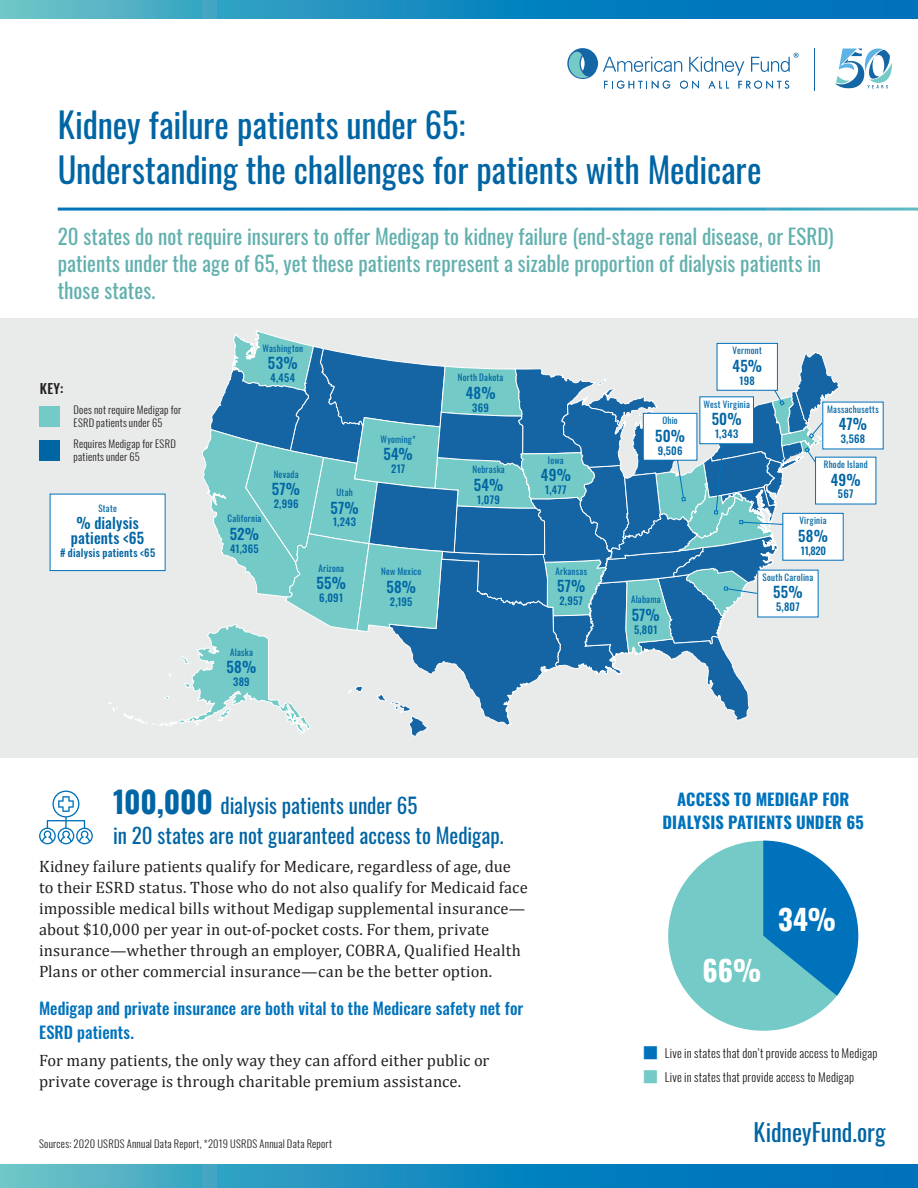
<style>
.page{position:relative;width:918px;height:1188px;background:#fff}
.page>*{position:absolute;margin:0;border:0;box-sizing:border-box;transform-origin:0 0}
.t1{font:34.5px/45px "Oswald";letter-spacing:-.005em;color:#0065a4}
.t2{font:700 28.5px "Oswald";color:#fff}
.t3{font:24px "Oswald";color:#0065a4}
.t4{font:21px/27px "Oswald";color:#62b0ae}
.t5{font:21px/30px "Oswald";color:#0065a4}
.t6{font:16.5px/21px "Cambria";letter-spacing:.005em;color:#231f20}
.t7{font:500 16.5px/24px "Oswald";letter-spacing:.005em;color:#0072bc}
.t8{font:700 16.5px/22.5px "Oswald";letter-spacing:.01em;color:#0072bc;text-align:center}
.t9{font:500 15px/15px "Oswald";letter-spacing:.015em;color:#0065a4;text-align:center}
.t10{font:500 13.5px "Oswald";color:#231f20}
.t11{font:300 12px "Oswald";letter-spacing:.02em;color:#231f20}
.t12{font:300 10.5px/13.5px "Oswald";letter-spacing:.02em;color:#231f20}
.t13{font:500 10.5px "Oswald";letter-spacing:.025em;color:#0065a4}
.t14{font:9px "Oswald";letter-spacing:.025em;color:#0065a4}
.s1{font-weight:700;font-size:30px}
.s2{color:#0072bc}
.s3{color:#73cac7}
</style>
<div class="page">
<div style="left:0;top:318px;width:918px;height:440px;background:#e9eaea"></div>
<svg style="left:836px;top:49px;width:56px;height:39px"></svg>
<svg style="left:567px;top:48px;width:232px;height:41px"></svg>
<hr style="left:814px;top:49px;width:1px;height:42px;background:#1466a5">
<div style="left:40px;top:440px;width:20px;height:20px;background:#0065a4"></div>
<div style="left:40px;top:406px;width:20px;height:21px;background:#73cac7"></div>
<div style="left:50px;top:494px;width:115px;height:77px;background:#fff"></div>
<div style="left:50px;top:494px;width:115px;height:77px;border:1px solid #0072bc"></div>
<svg style="left:108px;top:330px;width:732px;height:407px"></svg>
<div style="left:700px;top:397px;width:54px;height:47px;background:#fff"></div>
<div style="left:700px;top:397px;width:54px;height:47px;border:1px solid #0072bc"></div>
<div style="left:643px;top:413px;width:54px;height:47px;background:#fff"></div>
<div style="left:643px;top:413px;width:54px;height:47px;border:1px solid #0072bc"></div>
<div style="left:823px;top:402px;width:60px;height:47px;background:#fff"></div>
<div style="left:717px;top:343px;width:60px;height:47px;background:#fff"></div>
<div style="left:717px;top:343px;width:61px;height:47px;border:1px solid #0072bc"></div>
<div style="left:816px;top:457px;width:60px;height:47px;background:#fff"></div>
<div style="left:783px;top:513px;width:60px;height:47px;background:#fff"></div>
<div style="left:758px;top:570px;width:60px;height:47px;background:#fff"></div>
<svg style="left:39px;top:791px;width:54px;height:53px"></svg>
<svg style="left:668px;top:841px;width:190px;height:190px"></svg>
<svg style="left:0;top:1164px;width:918px;height:24px;background:#1d8ec0"></svg>
<svg style="left:0;top:0;width:918px;height:19px;background:#1e8fc0"></svg>
<h1 class="t1" style="left:58px;top:99px;width:705px">Kidney failure patients under 65:<br>Understanding the challenges for patients with Medicare</h1>
<p class="t4" style="left:58px;top:221px;width:777px">20 states do not require insurers to offer Medigap to kidney failure (end-stage renal disease, or ESRD) patients under the age of 65, yet these patients represent a sizable proportion of dialysis patients in those states.</p>
<p class="t10" style="left:40px;top:381px;width:25px">KEY:</p>
<p class="t12" style="left:74px;top:402px;width:109px">Does not require Medigap for<br>ESRD patients under 65</p>
<p class="t12" style="left:74px;top:435px;width:104px">Requires Medigap for ESRD patients under 65</p>
<p class="t14" style="left:98px;top:500px;width:20px">State</p>
<p class="t9" style="left:71px;top:517px;width:75px">% dialysis patients &lt;65</p>
<p class="t13" style="left:60px;top:547px;width:97px"># dialysis patients &lt;65</p>
<p class="t14" style="left:263px;top:340px;width:42px">Washington</p>
<p class="t9" style="left:268px;top:357px;width:31px">53%</p>
<p class="t13" style="left:271px;top:372px;width:26px">4,454</p>
<p class="t14" style="left:228px;top:511px;width:35px">California</p>
<p class="t9" style="left:230px;top:527px;width:31px">52%</p>
<p class="t13" style="left:230px;top:543px;width:30px">41,365</p>
<p class="t14" style="left:274px;top:466px;width:26px">Nevada</p>
<p class="t9" style="left:272px;top:483px;width:30px">57%</p>
<p class="t13" style="left:274px;top:498px;width:26px">2,996</p>
<p class="t14" style="left:336px;top:484px;width:18px">Utah</p>
<p class="t9" style="left:330px;top:501px;width:30px">57%</p>
<p class="t13" style="left:333px;top:517px;width:24px">1,243</p>
<p class="t14" style="left:318px;top:560px;width:27px">Arizona</p>
<p class="t9" style="left:317px;top:577px;width:31px">55%</p>
<p class="t13" style="left:319px;top:592px;width:25px">6,091</p>
<p class="t14" style="left:230px;top:644px;width:24px">Alaska</p>
<p class="t9" style="left:227px;top:660px;width:31px">58%</p>
<p class="t13" style="left:233px;top:676px;width:18px">389</p>
<p class="t14" style="left:381px;top:431px;width:37px">Wyoming*</p>
<p class="t9" style="left:384px;top:447px;width:31px">54%</p>
<p class="t13" style="left:391px;top:463px;width:16px">217</p>
<p class="t14" style="left:381px;top:564px;width:42px">New Mexico</p>
<p class="t9" style="left:386px;top:580px;width:31px">58%</p>
<p class="t13" style="left:390px;top:596px;width:24px">2,195</p>
<p class="t14" style="left:458px;top:370px;width:47px">North Dakota</p>
<p class="t9" style="left:466px;top:386px;width:31px">48%</p>
<p class="t13" style="left:472px;top:402px;width:18px">369</p>
<p class="t14" style="left:472px;top:462px;width:34px">Nebraska</p>
<p class="t9" style="left:474px;top:478px;width:31px">54%</p>
<p class="t13" style="left:477px;top:494px;width:24px">1,079</p>
<p class="t14" style="left:548px;top:452px;width:17px">Iowa</p>
<p class="t9" style="left:541px;top:469px;width:32px">49%</p>
<p class="t13" style="left:545px;top:485px;width:23px">1,477</p>
<p class="t14" style="left:555px;top:563px;width:33px">Arkansas</p>
<p class="t9" style="left:557px;top:580px;width:30px">57%</p>
<p class="t13" style="left:560px;top:595px;width:25px">2,957</p>
<p class="t5" style="left:113px;top:789px;width:392px"><span class="s1">100,000</span> dialysis patients under 65<br>in 20 states are not guaranteed access to Medigap.</p>
<p class="t6" style="left:39px;top:856px;width:490px">Kidney failure patients qualify for Medicare, regardless of age, due to their ESRD status. Those who do not also qualify for Medicaid face impossible medical bills without Medigap supplemental insurance— about $10,000 per year in out-of-pocket costs. For them, private insurance—whether through an employer, COBRA, Qualified Health Plans or other commercial insurance—can be the better option.</p>
<p class="t7" style="left:39px;top:997px;width:486px">Medigap and private insurance are both vital to the Medicare safety net for<br>ESRD patients.</p>
<p class="t6" style="left:39px;top:1050px;width:452px">For many patients, the only way they can afford either public or private coverage is through charitable premium assistance.</p>
<p class="t12" style="left:39px;top:1136px;width:295px">Sources: 2020 USRDS Annual Data Report, *2019 USRDS Annual Data Report</p>
<p class="t14" style="left:662px;top:413px;width:17px">Ohio</p>
<p class="t9" style="left:655px;top:429px;width:31px">50%</p>
<p class="t13" style="left:658px;top:445px;width:26px">9,506</p>
<p class="t14" style="left:631px;top:592px;width:31px">Alabama</p>
<p class="t9" style="left:632px;top:608px;width:30px">57%</p>
<p class="t13" style="left:634px;top:624px;width:25px">5,801</p>
<p class="t14" style="left:733px;top:343px;width:31px">Vermont</p>
<p class="t9" style="left:732px;top:359px;width:31px">45%</p>
<p class="t13" style="left:740px;top:375px;width:17px">198</p>
<p class="t14" style="left:704px;top:396px;width:48px">West Virginia</p>
<p class="t9" style="left:712px;top:413px;width:31px">50%</p>
<p class="t13" style="left:715px;top:428px;width:25px">1,343</p>
<p class="t14" style="left:827px;top:401px;width:53px">Massachusetts</p>
<p class="t9" style="left:839px;top:418px;width:30px">47%</p>
<p class="t13" style="left:841px;top:434px;width:26px">3,568</p>
<p class="t14" style="left:824px;top:456px;width:45px">Rhode Island</p>
<p class="t9" style="left:831px;top:473px;width:32px">49%</p>
<p class="t13" style="left:838px;top:489px;width:17px">567</p>
<p class="t14" style="left:799px;top:513px;width:29px">Virginia</p>
<p class="t9" style="left:798px;top:529px;width:31px">58%</p>
<p class="t13" style="left:801px;top:545px;width:27px">11,820</p>
<p class="t14" style="left:763px;top:569px;width:52px">South Carolina</p>
<p class="t9" style="left:773px;top:586px;width:31px">55%</p>
<p class="t13" style="left:776px;top:602px;width:25px">5,807</p>
<p class="t8" style="left:663px;top:789px;width:203px">ACCESS TO MEDIGAP FOR<br>DIALYSIS PATIENTS UNDER 65</p>
<h2 class="t2" style="left:702px;top:956px;width:61px">66%</h2>
<h2 class="t2" style="left:778px;top:905px;width:60px">34%</h2>
<p class="t11" style="left:642px;top:1043px;width:237px"><span class="s2">■</span> Live in states that don’t provide access to Medigap</p>
<p class="t11" style="left:642px;top:1066px;width:213px"><span class="s3">■</span> Live in states that provide access to Medigap</p>
<h3 class="t3" style="left:754px;top:1111px;width:134px">KidneyFund.org</h3>
</div>
